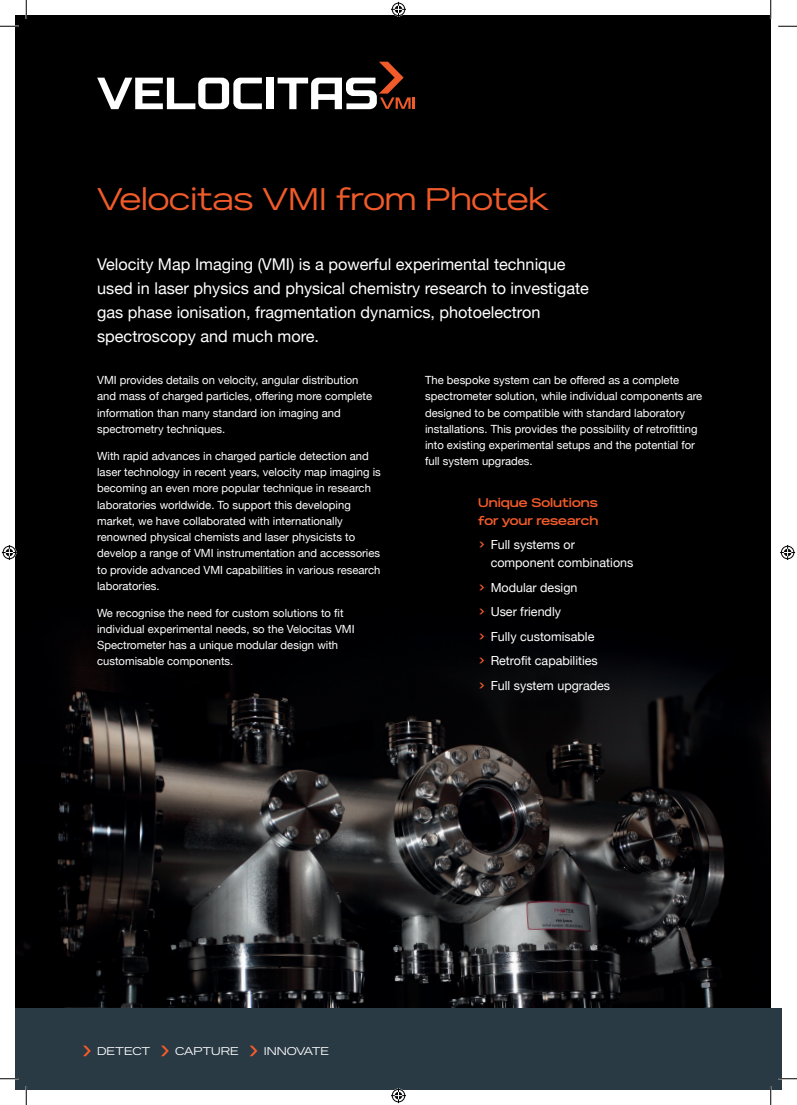
<style>
.page{position:relative;width:797px;height:1105px;background:#fff}
.page>*{position:absolute;margin:0;border:0;box-sizing:border-box;transform-origin:0 0}
.t1{font:31.25px "Reservation Wide";color:#f15b2a}
.t2{font:16.25px/23.8px "Helvetica Neue";color:#fff}
.t3{font:12.5px/24.6px "Helvetica Neue";color:#fff}
.t4{font:700 12.5px/17.5px "Reservation Wide";color:#f15b2a}
.t5{font:11.25px/16.2px "Helvetica Neue";color:#fff}
.t6{font:11.25px "Reservation Wide";color:#fff}
.s1{font-family:"Poppins";font-weight:500;color:#f15b2a}
</style>
<div class="page">
<div style="left:16px;top:16px;width:754px;height:1073px;background:#000001"></div>
<img style="left:16px;top:651px;width:754px;height:357px">
<div style="left:770px;top:1008px;width:11px;height:81px;background:#293a45"></div>
<div style="left:16px;top:1008px;width:754px;height:81px;background:#293a45"></div>
<svg style="left:249px;top:1045px;width:8px;height:11px"></svg>
<svg style="left:161px;top:1045px;width:8px;height:11px"></svg>
<svg style="left:83px;top:1045px;width:8px;height:11px"></svg>
<svg style="left:97px;top:78px;width:165px;height:31px"></svg>
<div style="left:266px;top:78px;width:7px;height:31px;background:#fff"></div>
<svg style="left:277px;top:62px;width:138px;height:47px"></svg>
<svg style="left:0;top:25px;width:19px;height:2px"></svg>
<svg style="left:778px;top:25px;width:19px;height:2px"></svg>
<svg style="left:0;top:1078px;width:19px;height:1px"></svg>
<svg style="left:778px;top:1078px;width:19px;height:1px"></svg>
<svg style="left:25px;top:0;width:2px;height:19px"></svg>
<svg style="left:25px;top:1086px;width:2px;height:19px"></svg>
<svg style="left:770px;top:0;width:1px;height:19px"></svg>
<svg style="left:770px;top:1086px;width:1px;height:19px"></svg>
<svg style="left:391px;top:2px;width:15px;height:15px"></svg>
<svg style="left:391px;top:1088px;width:15px;height:15px"></svg>
<svg style="left:2px;top:545px;width:15px;height:15px"></svg>
<svg style="left:780px;top:545px;width:15px;height:15px"></svg>
<h1 class="t1" style="left:97px;top:181px;width:453px">Velocitas VMI from Photek</h1>
<h2 class="t2" style="left:97px;top:254px;width:493px">Velocity Map Imaging (VMI) is a powerful experimental technique used in laser physics and physical chemistry research to investigate gas phase ionisation, fragmentation dynamics, photoelectron spectroscopy and much more.</h2>
<p class="t5" style="left:97px;top:373px;width:276px">VMI provides details on velocity, angular distribution and mass of charged particles, offering more complete information than many standard ion imaging and spectrometry techniques.</p>
<p class="t5" style="left:97px;top:448px;width:285px">With rapid advances in charged particle detection and laser technology in recent years, velocity map imaging is becoming an even more popular technique in research laboratories worldwide. To support this developing market, we have collaborated with internationally renowned physical chemists and laser physicists to develop a range of VMI instrumentation and accessories to provide advanced VMI capabilities in various research laboratories.</p>
<p class="t5" style="left:97px;top:605px;width:259px">We recognise the need for custom solutions to fit individual experimental needs, so the Velocitas VMI Spectrometer has a unique modular design with customisable components.</p>
<p class="t5" style="left:425px;top:373px;width:279px">The bespoke system can be offered as a complete spectrometer solution, while individual components are designed to be compatible with standard laboratory installations. This provides the possibility of retrofitting into existing experimental setups and the potential for full system upgrades.</p>
<p class="t4" style="left:478px;top:494px;width:121px">Unique Solutions for your research</p>
<p class="t3" style="left:490px;top:537px;width:144px;line-height:17.5px;text-indent:-12px"><span class="s1">&gt;</span> Full systems or component combinations</p>
<p class="t3" style="left:478px;top:575px;width:133px"><span class="s1">&gt;</span> Modular design<br><span class="s1">&gt;</span> User friendly<br><span class="s1">&gt;</span> Fully customisable<br><span class="s1">&gt;</span> Retrofit capabilities<br><span class="s1">&gt;</span> Full system upgrades</p>
<p class="t6" style="left:97px;top:1044px;width:55px">DETECT</p>
<p class="t6" style="left:175px;top:1044px;width:65px">CAPTURE</p>
<p class="t6" style="left:264px;top:1044px;width:67px">INNOVATE</p>
</div>
